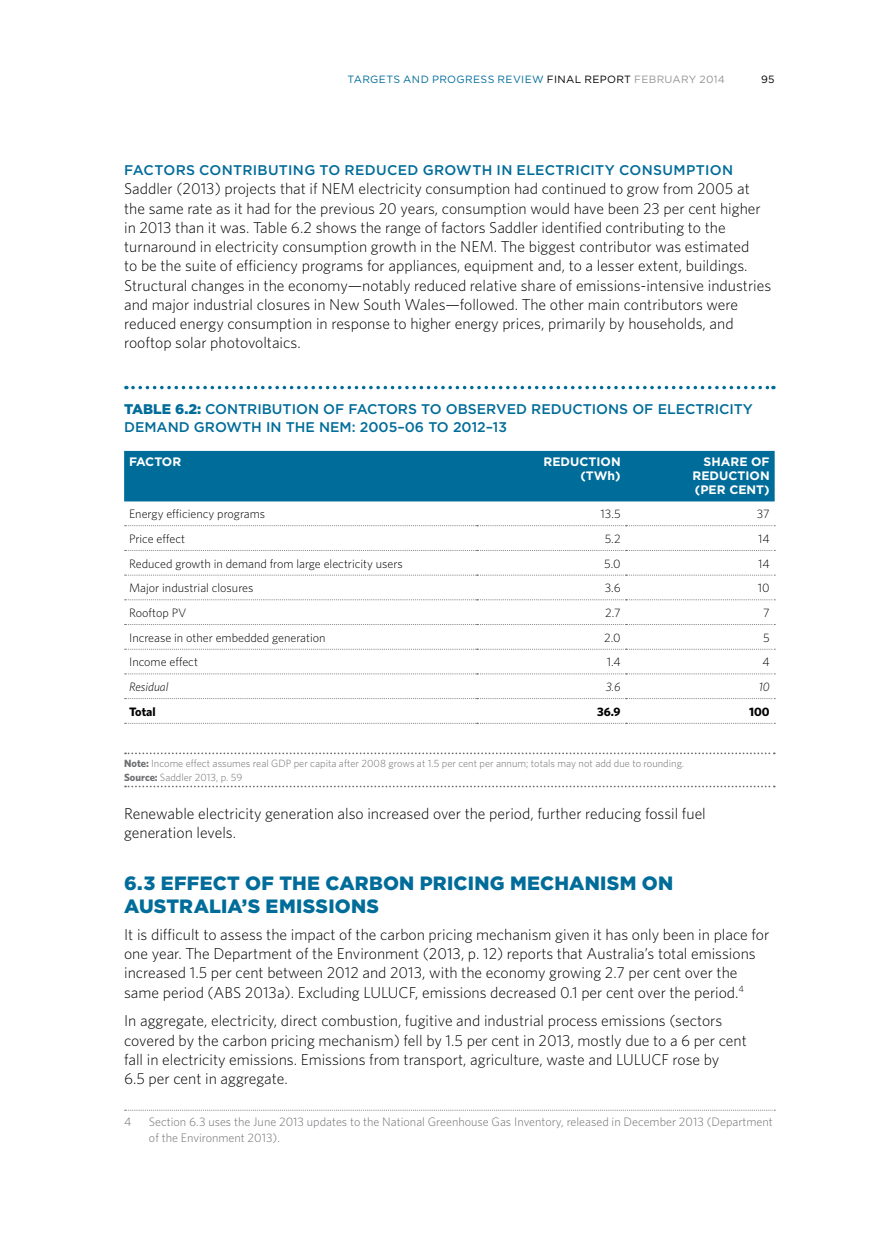
<style>
.page{position:relative;width:874px;height:1241px;background:#fff}
.page>*{position:absolute;margin:0;border:0;box-sizing:border-box;transform-origin:0 0}
.t1{font:900 19.25px/22.8px "Gotham";letter-spacing:.01em;color:#006c99}
.t2{font:300 15.75px/19.2px "Whitney";color:#000}
.t3{font:500 14px "Gotham";color:#006c99}
.t4{font:500 14px "Gotham";letter-spacing:.025em;color:#006c99}
.t5{font:900 14px "Gotham";color:#006c99}
.t6{font:300 12.25px "Whitney";color:#000}
.t7{font:300 12.25px/15.8px "Whitney";color:#6d6e71}
.t8{font:700 12.25px/14px "Gotham";color:#fff;text-align:right}
.t9{font:italic 300 12.25px "Whitney";color:#000}
.t10{font:700 12.25px "Whitney";color:#000}
.t11{font:300 10.5px/14px "Whitney";color:#6d6e71}
.t12{font:10.5px "Gotham";letter-spacing:.035em;color:#006c99}
.t13{font:10.5px "Gotham";letter-spacing:.025em;color:#939598}
.t14{font:10.5px "Gotham";color:#000}
.s1{color:#000}
.s2{font-weight:500}
.s3{font-weight:700}
</style>
<div class="page">
<svg style="left:133px;top:386px;width:640px;height:3px"></svg>
<svg style="left:125px;top:752px;width:649px;height:2px"></svg>
<svg style="left:125px;top:785px;width:649px;height:2px"></svg>
<div style="left:124px;top:451px;width:650px;height:50px;background:#006c99"></div>
<svg style="left:124px;top:525px;width:650px;height:1px"></svg>
<svg style="left:124px;top:550px;width:650px;height:1px"></svg>
<svg style="left:124px;top:574px;width:648px;height:1px"></svg>
<svg style="left:124px;top:599px;width:650px;height:1px"></svg>
<svg style="left:124px;top:624px;width:650px;height:1px"></svg>
<svg style="left:124px;top:648px;width:648px;height:1px"></svg>
<svg style="left:124px;top:722px;width:641px;height:1px"></svg>
<svg style="left:124px;top:673px;width:649px;height:1px"></svg>
<svg style="left:124px;top:698px;width:650px;height:1px"></svg>
<svg style="left:124px;top:1109px;width:649px;height:1px"></svg>
<p class="t12" style="left:347px;top:74px;width:246px">TARGETS AND PROGRESS REVIEW <span class="s1">FINAL REPORT</span></p>
<p class="t13" style="left:634px;top:74px;width:92px">FEBRUARY 2014</p>
<p class="t14" style="left:760px;top:74px;width:15px">95</p>
<p class="t3" style="left:124px;top:162px;width:31px">FACTO</p>
<p class="t3" style="left:176px;top:162px;width:35px">RS CONT</p>
<p class="t3" style="left:242px;top:162px;width:46px">RI BUTIN</p>
<p class="t4" style="left:304px;top:162px;width:153px">G TO REDUCED GROWT</p>
<p class="t3" style="left:481px;top:162px;width:102px">H IN ELECTRICIT</p>
<p class="t3" style="left:604px;top:162px;width:26px">Y CONS</p>
<p class="t3" style="left:662px;top:162px;width:22px">UMPTION</p>
<p class="t2" style="left:124px;top:179px;width:648px">Saddler (2013) projects that if NEM electricity consumption had continued to grow from 2005 at the same rate as it had for the previous 20 years, consumption would have been 23 per cent higher in 2013 than it was. Table 6.2 shows the range of factors Saddler identified contributing to the turnaround in electricity consumption growth in the NEM. The biggest contributor was estimated<br>to be the suite of efficiency programs for appliances, equipment and, to a lesser extent, buildings.<br>Structural changes in the economy—notably reduced relative share of emissions-intensive industries and major industrial closures in New South Wales—followed. The other main contributors were reduced energy consumption in response to higher energy prices, primarily by households, and rooftop solar photovoltaics.</p>
<p class="t5" style="left:124px;top:401px;width:103px">TABLE 6.2: <span class="s2">CONT</span></p>
<p class="t3" style="left:247px;top:401px;width:45px">RI BUTION</p>
<p class="t3" style="left:323px;top:401px;width:55px">OF FACTO</p>
<p class="t3" style="left:398px;top:401px;width:185px">RS TO OBSERVED REDUCTIONS</p>
<p class="t3" style="left:632px;top:401px;width:90px">OF ELECTRICIT</p>
<p class="t3" style="left:742px;top:401px;width:12px">Y</p>
<p class="t3" style="left:124px;top:418px;width:104px">DEMAND GROWT</p>
<p class="t3" style="left:251px;top:418px;width:257px">H IN THE NEM: 2005–06 TO 2012–13</p>
<p class="t8" style="left:129px;top:454px;width:43px">FACTOR</p>
<p class="t8" style="left:543px;top:454px;width:19px">REDUC</p>
<p class="t8" style="left:580px;top:454px;width:42px">TION (TWH)</p>
<p class="t8" style="left:703px;top:454px;width:16px">SHAREOF</p>
<p class="t8" style="left:692px;top:468px;width:10px">REDUC</p>
<p class="t8" style="left:737px;top:468px;width:34px">TION</p>
<p class="t8" style="left:694px;top:482px;width:14px">(PERCE</p>
<p class="t8" style="left:746px;top:482px;width:25px">NT)</p>
<p class="t6" style="left:129px;top:506px;width:137px">Energy efficiency programs</p>
<p class="t6" style="left:600px;top:506px;width:22px">13.5</p>
<p class="t6" style="left:756px;top:506px;width:14px">37</p>
<p class="t6" style="left:129px;top:530px;width:57px">Price effect</p>
<p class="t6" style="left:604px;top:530px;width:17px">5.2</p>
<p class="t6" style="left:757px;top:530px;width:13px">14</p>
<p class="t6" style="left:129px;top:555px;width:275px">Reduced growth in demand from large electricity users</p>
<p class="t6" style="left:604px;top:555px;width:18px">5.0</p>
<p class="t6" style="left:757px;top:555px;width:13px">14</p>
<p class="t6" style="left:129px;top:580px;width:126px">Major industrial closures</p>
<p class="t6" style="left:604px;top:580px;width:17px">3.6</p>
<p class="t6" style="left:757px;top:580px;width:13px">10</p>
<p class="t6" style="left:129px;top:604px;width:59px">Rooftop PV</p>
<p class="t6" style="left:605px;top:604px;width:17px">2.7</p>
<p class="t6" style="left:762px;top:604px;width:8px">7</p>
<p class="t6" style="left:129px;top:629px;width:198px">Increase in other embedded generation</p>
<p class="t6" style="left:604px;top:629px;width:18px">2.0</p>
<p class="t6" style="left:762px;top:629px;width:8px">5</p>
<p class="t6" style="left:129px;top:654px;width:70px">Income effect</p>
<p class="t6" style="left:606px;top:654px;width:15px">1.4</p>
<p class="t6" style="left:762px;top:654px;width:9px">4</p>
<p class="t9" style="left:129px;top:678px;width:41px">Residual</p>
<p class="t9" style="left:605px;top:678px;width:16px">3.6</p>
<p class="t9" style="left:758px;top:678px;width:12px">10</p>
<p class="t10" style="left:129px;top:703px;width:28px">Total</p>
<p class="t10" style="left:596px;top:703px;width:25px">36.9</p>
<p class="t10" style="left:748px;top:703px;width:22px">100</p>
<p class="t11" style="left:124px;top:755px;width:561px"><span class="s3">Note:</span> Income effect assumes real GDP per capita after 2008 grows at 1.5 per cent per annum; totals may not add due to rounding.<br><span class="s3">Source:</span> Saddler 2013, p. 59</p>
<p class="t2" style="left:124px;top:803px;width:583px">Renewable electricity generation also increased over the period, further reducing fossil fuel generation levels.</p>
<p class="t1" style="left:124px;top:871px;width:550px">6.3 EFFECT OF THE CARBON PRICING MECHANISM ON<br>AUSTRALIA’S EMISSIONS</p>
<p class="t2" style="left:124px;top:924px;width:646px">It is difficult to assess the impact of the carbon pricing mechanism given it has only been in place for one year. The Department of the Environment (2013, p. 12) reports that Australia’s total emissions increased 1.5 per cent between 2012 and 2013, with the economy growing 2.7 per cent over the same period (ABS 2013a). Excluding LULUCF, emissions decreased 0.1 per cent over the period.<sup>4</sup></p>
<p class="t2" style="left:124px;top:1010px;width:624px">In aggregate, electricity, direct combustion, fugitive and industrial process emissions (sectors covered by the carbon pricing mechanism) fell by 1.5 per cent in 2013, mostly due to a 6 per cent fall in electricity emissions. Emissions from transport, agriculture, waste and LULUCF rose by<br>6.5 per cent in aggregate.</p>
<p class="t7" style="left:124px;top:1113px;width:9px">4</p>
<p class="t7" style="left:149px;top:1113px;width:625px">Section 6.3 uses the June 2013 updates to the National Greenhouse Gas Inventory, released in December 2013 (Department of the Environment 2013).</p>
</div>
